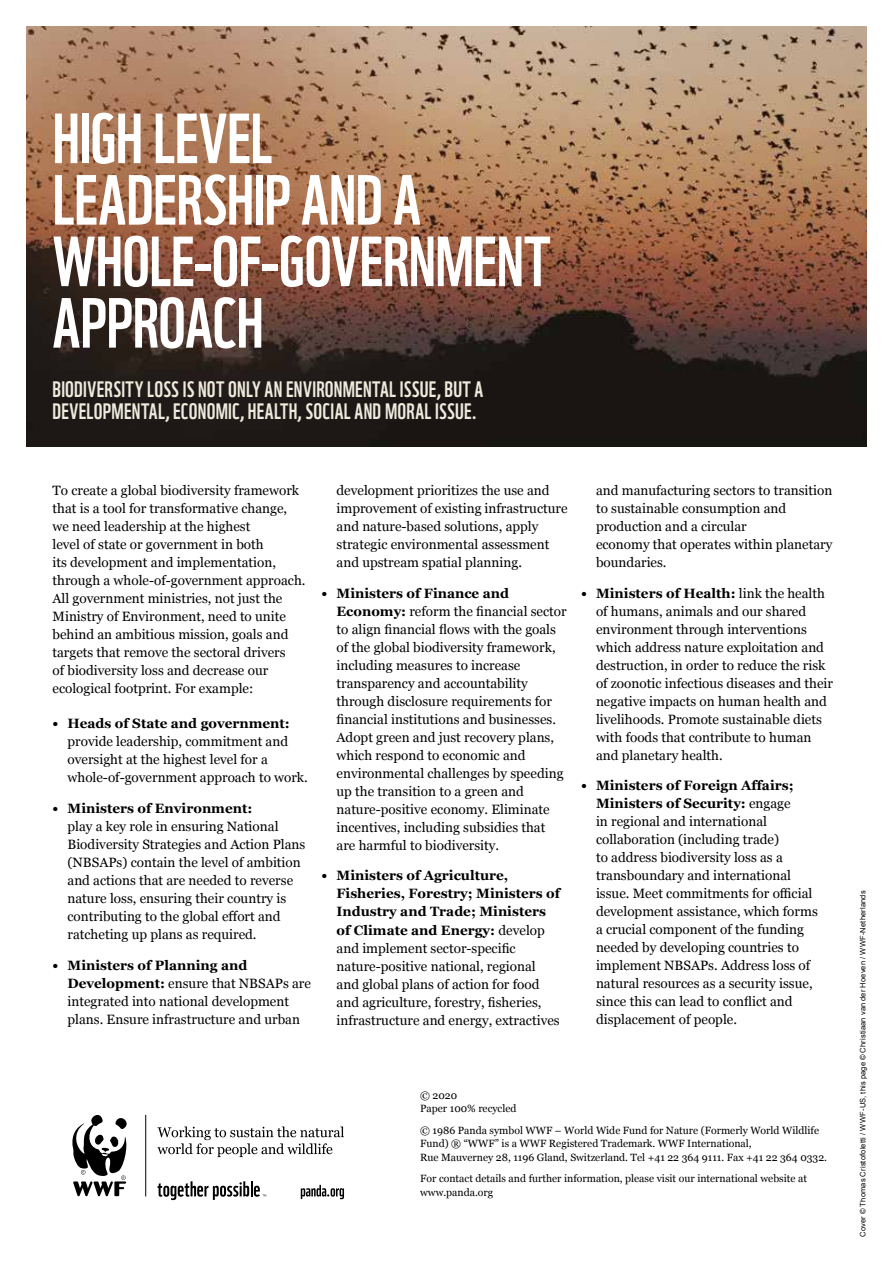
<style>
.page{position:relative;width:893px;height:1263px;background:#fff}
.page>*{position:absolute;margin:0;border:0;box-sizing:border-box;transform-origin:0 0}
.t1{font:68.85px/61.5px "WWF";letter-spacing:-.005em;color:#fff}
.t2{font:21.75px/23px "WWF";letter-spacing:.015em;color:#edebdd}
.t3{font:13.5px/18px "Georgia";color:#000}
.t4{font:700 13.5px "Georgia";color:#000}
.t5{font:10.5px/13.5px "Georgia";color:#000}
.t6{font:7.5px "Arial";letter-spacing:.02em;color:#000}
.s1{font-weight:700}
</style>
<div class="page">
<img style="left:26px;top:26px;width:841px;height:420px">
<svg style="left:157px;top:1126px;width:187px;height:31px"></svg>
<svg style="left:301px;top:1185px;width:43px;height:14px"></svg>
<svg style="left:157px;top:1181px;width:109px;height:19px"></svg>
<svg style="left:72px;top:1115px;width:55px;height:81px"></svg>
<hr style="left:145px;top:1115px;width:1px;height:81px;background:#000">
<h1 class="t1" style="left:53px;top:101px;width:499px">HIGH LEVEL<br>LEADERSHIP AND A<br>WHOLE-OF-GOVERNMENT<br>APPROACH</h1>
<h2 class="t2" style="left:53px;top:375px;width:432px">BIODIVERSITY LOSS IS NOT ONLY AN ENVIRONMENTAL ISSUE, BUT A<br>DEVELOPMENTAL, ECONOMIC, HEALTH, SOCIAL AND MORAL ISSUE.</h2>
<p class="t3" style="left:53px;top:481px;width:255px">To create a global biodiversity framework that is a tool for transformative change, we need leadership at the highest<br>level of state or government in both<br>its development and implementation, through a whole-of-government approach.<br>All government ministries, not just the Ministry of Environment, need to unite behind an ambitious mission, goals and targets that remove the sectoral drivers<br>of biodiversity loss and decrease our ecological footprint. For example:</p>
<p class="t4" style="left:53px;top:713px;width:239px">• Heads of State and government:</p>
<p class="t3" style="left:68px;top:732px;width:242px">provide leadership, commitment and oversight at the highest level for a whole-of-government approach to work.</p>
<p class="t4" style="left:53px;top:798px;width:201px">• Ministers of Environment:</p>
<p class="t3" style="left:68px;top:817px;width:239px">play a key role in ensuring National Biodiversity Strategies and Action Plans (NBSAPs) contain the level of ambition and actions that are needed to reverse nature loss, ensuring their country is contributing to the global effort and ratcheting up plans as required.</p>
<p class="t3" style="left:68px;top:956px;width:245px;text-indent:-15px"><span class="s1">• Ministers of Planning and Development:</span> ensure that NBSAPs are integrated into national development plans. Ensure infrastructure and urban</p>
<p class="t3" style="left:337px;top:481px;width:233px">development prioritizes the use and improvement of existing infrastructure and nature-based solutions, apply strategic environmental assessment and upstream spatial planning.</p>
<p class="t3" style="left:337px;top:583px;width:232px;text-indent:-15px"><span class="s1">• Ministers of Finance and Economy:</span> reform the financial sector to align financial flows with the goals of the global biodiversity framework, including measures to increase transparency and accountability through disclosure requirements for financial institutions and businesses.<br>Adopt green and just recovery plans, which respond to economic and environmental challenges by speeding up the transition to a green and nature-positive economy. Eliminate incentives, including subsidies that are harmful to biodiversity.</p>
<p class="t3" style="left:337px;top:866px;width:225px;text-indent:-15px"><span class="s1">• Ministers of Agriculture, Fisheries, Forestry; Ministers of Industry and Trade; Ministers of Climate and Energy:</span> develop and implement sector-specific nature-positive national, regional and global plans of action for food and agriculture, forestry, fisheries, infrastructure and energy, extractives</p>
<p class="t3" style="left:596px;top:481px;width:238px">and manufacturing sectors to transition to sustainable consumption and production and a circular<br>economy that operates within planetary boundaries.</p>
<p class="t3" style="left:596px;top:583px;width:239px;text-indent:-15px"><span class="s1">• Ministers of Health:</span> link the health of humans, animals and our shared environment through interventions which address nature exploitation and destruction, in order to reduce the risk of zoonotic infectious diseases and their negative impacts on human health and livelihoods. Promote sustainable diets with foods that contribute to human and planetary health.</p>
<p class="t3" style="left:596px;top:776px;width:223px;text-indent:-15px"><span class="s1">• Ministers of Foreign Affairs; Ministers of Security:</span> engage<br>in regional and international collaboration (including trade)<br>to address biodiversity loss as a transboundary and international issue. Meet commitments for official development assistance, which forms a crucial component of the funding needed by developing countries to implement NBSAPs. Address loss of natural resources as a security issue, since this can lead to conflict and displacement of people.</p>
<p class="t5" style="left:420px;top:1088px;width:98px">© 2020<br>Paper 100% recycled</p>
<p class="t5" style="left:420px;top:1123px;width:408px">© 1986 Panda symbol WWF – World Wide Fund for Nature (Formerly World Wildlife<br>Fund) ® “WWF” is a WWF Registered Trademark. WWF International,<br>Rue Mauverney 28, 1196 Gland, Switzerland. Tel +41 22 364 9111. Fax +41 22 364 0332.</p>
<p class="t5" style="left:420px;top:1171px;width:388px">For contact details and further information, please visit our international website at www.panda.org</p>
<p class="t6" style="left:858px;top:1237px;width:348px;rotate:-90deg">Cover © Thomas Cristofoletti / WWF-US, this page © Christiaan van der Hoeven / WWF-Netherlands</p>
</div>
